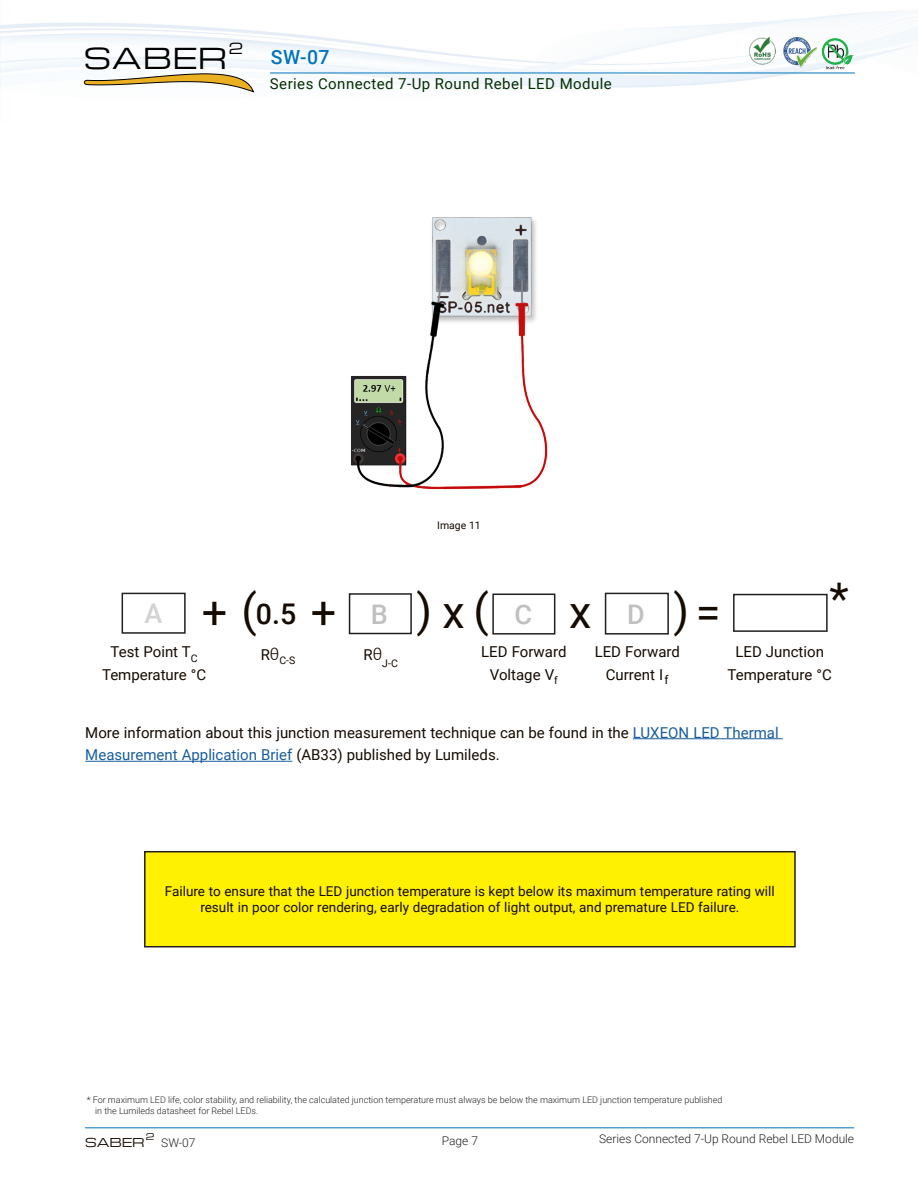
<style>
.page{position:relative;width:918px;height:1188px;background:#fff}
.page>*{position:absolute;margin:0;border:0;box-sizing:border-box;transform-origin:0 0}
.t1{font:45px "Roboto";color:#150b02}
.t2{font:500 28.5px "Roboto";color:#150b02}
.t3{font:28.2px "Michroma";letter-spacing:.025em;color:#000}
.t4{font:500 27px "Roboto";color:#c0c0c0}
.t5{font:500 27px "Roboto";color:#d3d3d3}
.t6{font:500 19.5px "Roboto";color:#0074be}
.t7{font:15px/22.5px "Roboto";color:#150b02;text-align:center}
.t8{font:15px "Roboto";letter-spacing:.03em;color:#032f00}
.t9{font:14.85px "Michroma";color:#000}
.Warning_Text{font:13.5px/16.2px "Roboto";color:#150b02;text-align:center}
.t10{font:300 12px "Roboto";color:#231f20}
.t11{font:12px "Michroma";color:#150b02}
.Image_Numbers{font:10.5px "Roboto";color:#150b02}
.Footer_Text{font:300 9px/10.8px "Roboto";color:#231f20}
.t12{font:9px "Michroma";color:#150b02}
.s1{color:#175d9e}
</style>
<div class="page">
<img style="left:1px;top:11px;width:917px;height:82px">
<hr style="left:85px;top:1127px;width:769px;height:1px;background:#0074be">
<hr style="left:270px;top:73px;width:585px;height:1px;background:#0074be">
<svg style="left:84px;top:74px;width:170px;height:18px"></svg>
<img style="left:822px;top:37px;width:32px;height:32px">
<img style="left:782px;top:36px;width:36px;height:32px">
<img style="left:749px;top:36px;width:27px;height:28px">
<img style="left:351px;top:217px;width:197px;height:273px">
<div style="left:145px;top:852px;width:650px;height:95px;background:#fff101"></div>
<div style="left:144px;top:851px;width:652px;height:96px;border:2px solid #231f20"></div>
<hr style="left:633px;top:739px;width:150px;height:1px;background:#175d9e">
<hr style="left:85px;top:761px;width:207px;height:1px;background:#175d9e">
<div style="left:122px;top:593px;width:64px;height:41px;border:2px solid #231f20"></div>
<div style="left:492px;top:594px;width:63px;height:41px;border:2px solid #231f20"></div>
<div style="left:605px;top:593px;width:64px;height:42px;border:2px solid #231f20"></div>
<div style="left:733px;top:594px;width:95px;height:38px;border:2px solid #231f20"></div>
<div style="left:349px;top:593px;width:63px;height:41px;border:2px solid #231f20"></div>
<h3 class="t3" style="left:84px;top:42px;width:145px">SABER</h3>
<p class="t9" style="left:229px;top:40px;width:16px">2</p>
<h3 class="t6" style="left:271px;top:44px;width:60px">SW-07</h3>
<p class="t8" style="left:270px;top:73px;width:343px">Series Connected 7-Up Round Rebel LED Module</p>
<p class="t5" style="left:145px;top:595px;width:19px">A</p>
<p class="t1" style="left:202px;top:580px;width:57px">+ (</p>
<p class="t2" style="left:256px;top:594px;width:42px">0.5</p>
<p class="t1" style="left:311px;top:581px;width:27px">+</p>
<p class="t4" style="left:371px;top:595px;width:19px">B</p>
<p class="Image_Numbers" style="left:437px;top:518px;width:45px">Image 11</p>
<p class="t1" style="left:417px;top:579px;width:74px">)x(</p>
<p class="t4" style="left:514px;top:596px;width:19px">C</p>
<p class="t1" style="left:569px;top:581px;width:24px">x</p>
<p class="t4" style="left:627px;top:595px;width:19px">D</p>
<p class="t1" style="left:673px;top:580px;width:49px">)=</p>
<p class="t1" style="left:829px;top:567px;width:21px">*</p>
<p class="t7" style="left:102px;top:640px;width:106px">Test Point T<sub>C<br></sub>Temperature °C</p>
<p class="t7" style="left:481px;top:640px;width:87px">LED Forward<br>Voltage V<sub>f</sub></p>
<p class="t7" style="left:595px;top:640px;width:87px">LED Forward<br>Current I<sub>f</sub></p>
<p class="t7" style="left:728px;top:640px;width:106px">LED Junction<br>Temperature °C</p>
<p class="Image_Numbers" style="left:261px;top:653px;width:36px"><sup>R</sup><sup>θ</sup>C-S</p>
<p class="Image_Numbers" style="left:364px;top:656px;width:36px"><sup>R</sup><sup>θ</sup>J-C</p>
<p class="t7" style="left:85px;top:721px;width:695px;text-align:left">More information about this junction measurement technique can be found in the <span class="s1">LUXEON LED Thermal<br>Measurement Application Brief</span> (AB33) published by Lumileds.</p>
<p class="Warning_Text" style="left:165px;top:883px;width:611px">Failure to ensure that the LED junction temperature is kept below its maximum temperature rating will result in poor color rendering, early degradation of light output, and premature LED failure.</p>
<p class="Footer_Text" style="left:95px;top:1094px;width:629px;text-indent:-9px">* For maximum LED life, color stability, and reliability, the calculated junction temperature must always be below the maximum LED junction temperature published in the Lumileds datasheet for Rebel LEDs.</p>
<p class="t12" style="left:146px;top:1132px;width:10px">2</p>
<p class="t10" style="left:161px;top:1135px;width:36px">SW-07</p>
<p class="t10" style="left:599px;top:1130px;width:257px">Series Connected 7-Up Round Rebel LED Module</p>
<p class="t11" style="left:85px;top:1136px;width:61px">SABER</p>
<p class="t10" style="left:442px;top:1132px;width:38px">Page 7</p>
</div>
